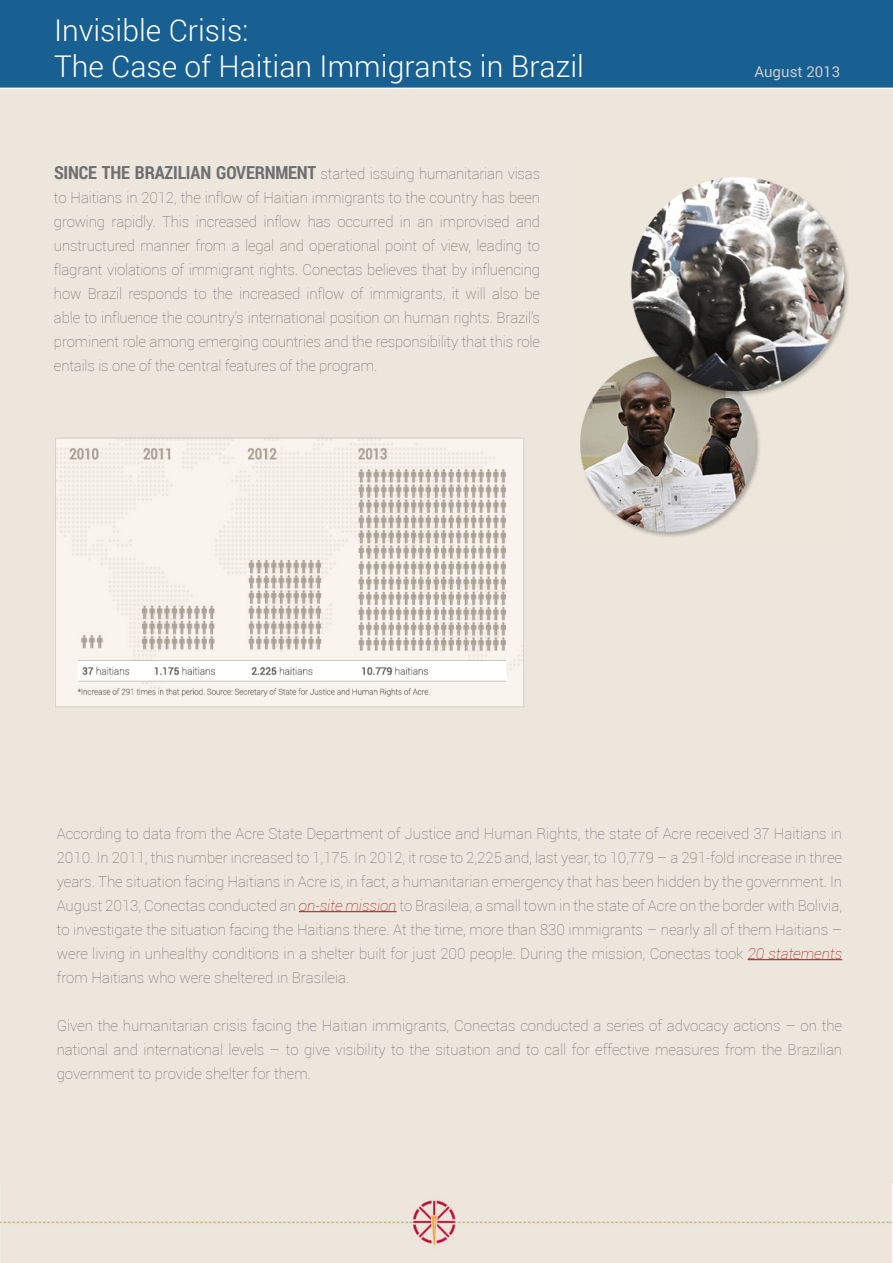
<style>
.page{position:relative;width:893px;height:1263px;background:#ede6dc}
.page>*{position:absolute;margin:0;border:0;box-sizing:border-box;transform-origin:0 0}
.t1{font:300 30px/36px "Roboto";color:#fff}
.t2{font:100 15px/24px "Roboto";color:#6e6f72;text-align:justify}
.t3{font:15px "Roboto";color:#ccc9ca}
.s1{font-family:"Roboto Condensed";font-weight:700;font-size:18px}
.s2{font-style:italic;color:#9c191b}
</style>
<div class="page">
<img style="left:0;top:1183px;width:893px;height:80px">
<div style="left:0;top:0;width:893px;height:89px;background:#185f92"></div>
<hr style="left:299px;top:911px;width:98px;height:1px;background:#9c191b">
<hr style="left:748px;top:959px;width:94px;height:1px;background:#9c191b">
<img style="left:55px;top:437px;width:470px;height:271px">
<img style="left:580px;top:177px;width:269px;height:360px">
<h1 class="t1" style="left:54px;top:11px;width:531px">Invisible Crisis:<br>The Case of Haitian Immigrants in Brazil</h1>
<p class="t2" style="left:54px;top:161px;width:488px"><span class="s1">SINCE THE BRAZILIAN GOVERNMENT</span> started issuing humanitarian visas to Haitians in 2012, the inflow of Haitian immigrants to the country has been growing rapidly. This increased inflow has occurred in an improvised and unstructured manner from a legal and operational point of view, leading to flagrant violations of immigrant rights. Conectas believes that by influencing how Brazil responds to the increased inflow of immigrants, it will also be able to influence the country’s international position on human rights. Brazil’s prominent role among emerging countries and the responsibility that this role entails is one of the central features of the program.</p>
<p class="t3" style="left:754px;top:61px;width:87px">August 2013</p>
<p class="t2" style="left:57px;top:821px;width:787px">According to data from the Acre State Department of Justice and Human Rights, the state of Acre received 37 Haitians in 2010. In 2011, this number increased to 1,175. In 2012, it rose to 2,225 and, last year, to 10,779 – a 291-fold increase in three years. The situation facing Haitians in Acre is, in fact, a humanitarian emergency that has been hidden by the government. In August 2013, Conectas conducted an <span class="s2">on-site mission</span> to Brasileia, a small town in the state of Acre on the border with Bolivia, to investigate the situation facing the Haitians there. At the time, more than 830 immigrants – nearly all of them Haitians – were living in unhealthy conditions in a shelter built for just 200 people. During the mission, Conectas took <span class="s2">20 statements </span>from Haitians who were sheltered in Brasileia.</p>
<p class="t2" style="left:57px;top:1013px;width:787px">Given the humanitarian crisis facing the Haitian immigrants, Conectas conducted a series of advocacy actions – on the national and international levels – to give visibility to the situation and to call for effective measures from the Brazilian government to provide shelter for them.</p>
</div>
